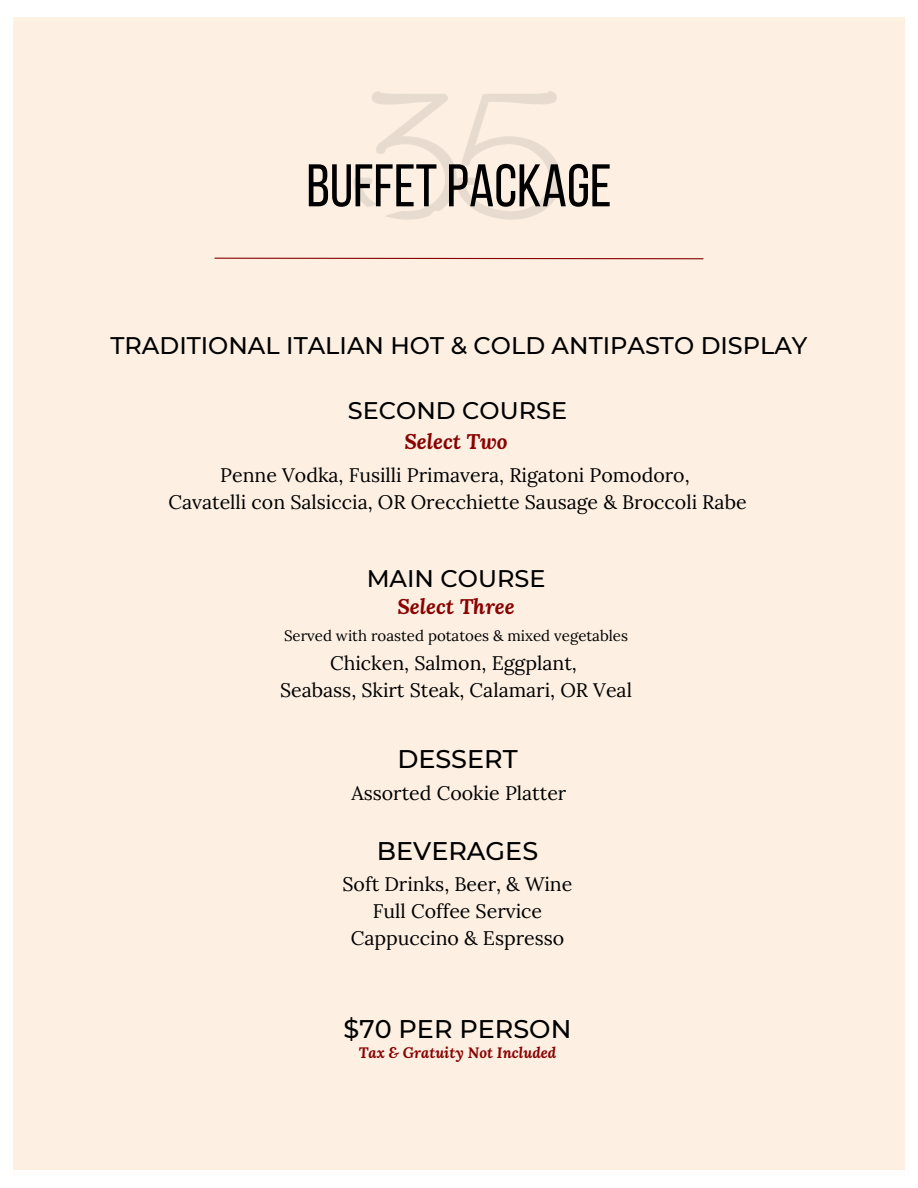
<style>
.page{position:relative;width:918px;height:1188px;background:#fff}
.page>*{position:absolute;margin:0;border:0;box-sizing:border-box;transform-origin:0 0}
.t1{font:60px "Bebas Neue";color:#000}
.t2{font:500 25.5px "Montserrat";color:#000}
.t3{font:500 24px "Montserrat";color:#000}
.t4{font:italic 700 21px "Lora";color:#890202}
.t5{font:19.5px/27px "Lora";color:#000;text-align:center}
.t6{font:15px "Lora";color:#000}
.t7{font:italic 700 15px "Lora";color:#890202}
</style>
<div class="page">
<div style="left:13px;top:22px;width:892px;height:1153px;background:#fdf0e3"></div>
<svg style="left:214px;top:257px;width:490px;height:3px"></svg>
<img style="left:353px;top:92px;width:208px;height:128px">
<h2 class="t1" style="left:306px;top:161px;width:307px">BUFFETPACKAGE</h2>
<p class="t3" style="left:110px;top:331px;width:699px">TRADITIONAL ITALIAN HOT &amp; COLD ANTIPASTO DISPLAY</p>
<h1 class="t3" style="left:348px;top:396px;width:221px">SECOND COURSE</h1>
<h2 class="t4" style="left:404px;top:427px;width:105px">Select Two</h2>
<h4 class="t5" style="left:168px;top:461px;width:580px">Penne Vodka, Fusilli Primavera, Rigatoni Pomodoro,<br>Cavatelli con Salsiccia, OR Orecchiette Sausage &amp; Broccoli Rabe</h4>
<h2 class="t3" style="left:367px;top:563px;width:180px">MAIN COURSE</h2>
<p class="t4" style="left:397px;top:593px;width:119px">Select Three</p>
<h4 class="t6" style="left:284px;top:626px;width:346px">Served with roasted potatoes &amp; mixed vegetables</h4>
<h3 class="t5" style="left:280px;top:650px;width:354px">Chicken, Salmon, Eggplant,<br>Seabass, Skirt Steak, Calamari, OR Veal</h3>
<h2 class="t2" style="left:397px;top:743px;width:122px">DESSERT</h2>
<h2 class="t5" style="left:352px;top:779px;width:216px">Assorted Cookie Platter</h2>
<h3 class="t2" style="left:377px;top:835px;width:163px">BEVERAGES</h3>
<h4 class="t5" style="left:343px;top:871px;width:231px">Soft Drinks, Beer, &amp; Wine<br>Full Coffee Service<br>Cappuccino &amp; Espresso</h4>
<h2 class="t2" style="left:344px;top:1013px;width:229px">$70 PER PERSON</h2>
<h4 class="t7" style="left:359px;top:1043px;width:199px">Tax &amp; Gratuity Not Included</h4>
</div>
